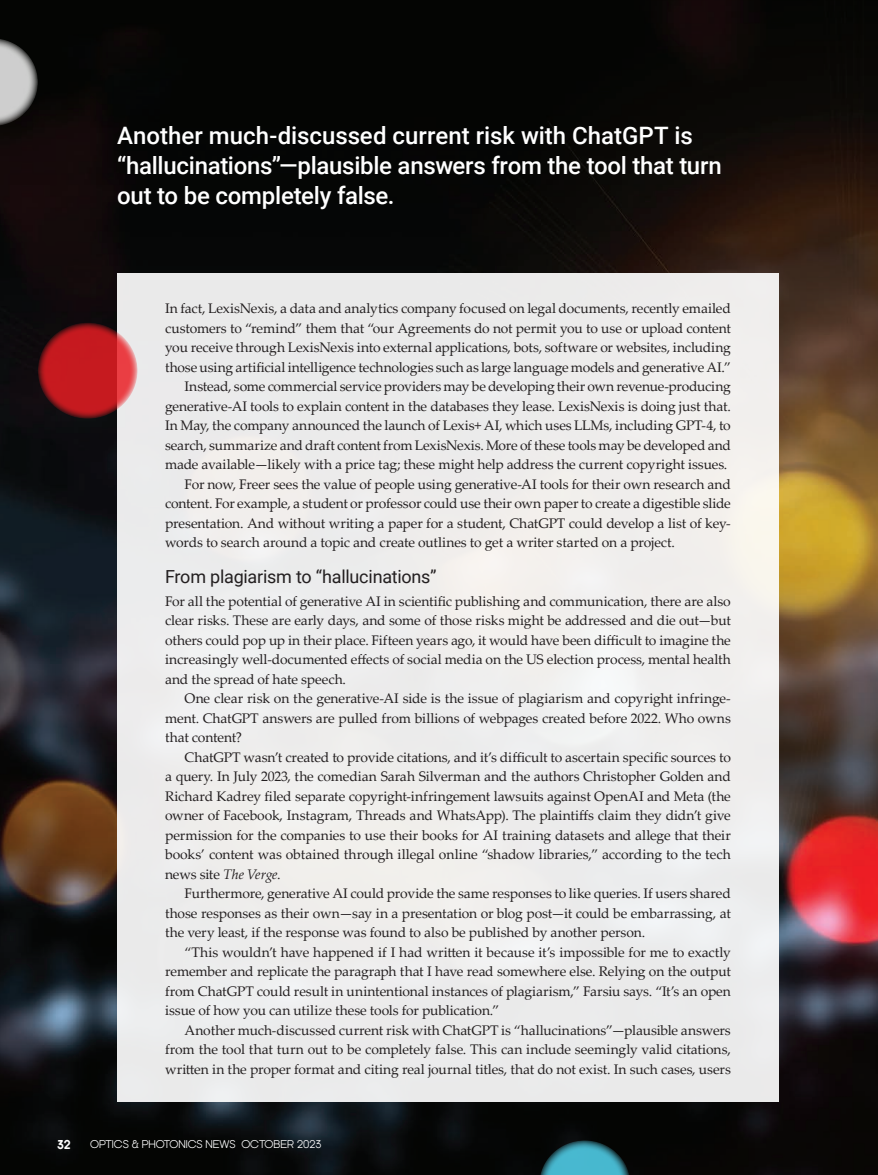
<style>
.page{position:relative;width:878px;height:1175px;background:#fff}
.page>*{position:absolute;margin:0;border:0;box-sizing:border-box;transform-origin:0 0}
._3-Pull_quote{font:500 24px/30px "Roboto";letter-spacing:-.01em;color:#fff}
._3-Subhead{font:18px "Roboto";letter-spacing:-.015em;color:#231f20}
._4-Body{font:13.8px/19.5px "Palatino Linotype";letter-spacing:-.01em;color:#231f20;text-align:justify}
._4-Body-1st_paragraph{font:13.8px/19.5px "Palatino Linotype";letter-spacing:-.01em;color:#231f20;text-align:justify}
.t1{font:700 12px "Kamerik 105";color:#fff}
.t2{font:10.5px "Kamerik 105";color:#fff}
.s1{font-style:italic}
</style>
<div class="page">
<img style="left:0;top:0;width:878px;height:1174px">
<div style="left:117px;top:273px;width:661px;height:828px;background:#ededec"></div>
<svg style="left:539px;top:1140px;width:91px;height:34px;background:#2d7381"></svg>
<svg style="left:0;top:38px;width:38px;height:88px;background:#858484"></svg>
<svg style="left:38px;top:322px;width:99px;height:96px;background:#be2126"></svg>
<p class="_3-Pull_quote" style="left:117px;top:120px;width:606px">Another much-discussed current risk with ChatGPT is “hallucinations”—plausible answers from the tool that turn out to be completely false.</p>
<p class="_4-Body" style="left:165px;top:298px;width:567px">In fact, LexisNexis, a data and analytics company focused on legal documents, recently emailed customers to “remind” them that “our Agreements do not permit you to use or upload content you receive through LexisNexis into external applications, bots, software or websites, including those using artificial intelligence technologies such as large language models and generative AI.”</p>
<p class="_4-Body" style="left:165px;top:376px;width:567px;text-indent:19px">Instead, some commercial service providers may be developing their own revenue-producing generative-AI tools to explain content in the databases they lease. LexisNexis is doing just that.<br>In May, the company announced the launch of Lexis+ AI, which uses LLMs, including GPT-4, to search, summarize and draft content from LexisNexis. More of these tools may be developed and made available—likely with a price tag; these might help address the current copyright issues.</p>
<p class="_4-Body" style="left:165px;top:474px;width:567px;text-indent:19px">For now, Freer sees the value of people using generative-AI tools for their own research and content. For example, a student or professor could use their own paper to create a digestible slide presentation. And without writing a paper for a student, ChatGPT could develop a list of key&shy;words to search around a topic and create outlines to get a writer started on a project.</p>
<p class="_3-Subhead" style="left:165px;top:564px;width:273px">From plagiarism to “hallucinations”</p>
<p class="_4-Body-1st_paragraph" style="left:165px;top:591px;width:567px">For all the potential of generative AI in scientific publishing and communication, there are also clear risks. These are early days, and some of those risks might be addressed and die out—but others could pop up in their place. Fifteen years ago, it would have been difficult to imagine the increasingly well-documented effects of social media on the US election process, mental health and the spread of hate speech.</p>
<p class="_4-Body" style="left:165px;top:688px;width:567px;text-indent:20px">One clear risk on the generative-AI side is the issue of plagiarism and copyright infringe&shy;ment. ChatGPT answers are pulled from billions of webpages created before 2022. Who owns that content?</p>
<p class="_4-Body" style="left:165px;top:746px;width:567px;text-indent:19px">ChatGPT wasn’t created to provide citations, and it’s difficult to ascertain specific sources to a query. In July 2023, the comedian Sarah Silverman and the authors Christopher Golden and Richard Kadrey filed separate copyright-infringement lawsuits against OpenAI and Meta (the owner of Facebook, Instagram, Threads and WhatsApp). The plaintiffs claim they didn’t give permission for the companies to use their books for AI training datasets and allege that their books’ content was obtained through illegal online “shadow libraries,” according to the tech news site <span class="s1">The Verge</span>.</p>
<p class="_4-Body" style="left:165px;top:883px;width:567px;text-indent:19px">Furthermore, generative AI could provide the same responses to like queries. If users shared those responses as their own—say in a presentation or blog post—it could be embarrassing, at the very least, if the response was found to also be published by another person.</p>
<p class="_4-Body" style="left:165px;top:941px;width:567px;text-indent:19px">“This wouldn’t have happened if I had written it because it’s impossible for me to exactly remember and replicate the paragraph that I have read somewhere else. Relying on the output from ChatGPT could result in unintentional instances of plagiarism,” Farsiu says. “It’s an open issue of how you can utilize these tools for publication.”</p>
<p class="_4-Body" style="left:165px;top:1019px;width:567px;text-indent:19px">Another much-discussed current risk with ChatGPT is “hallucinations”—plausible answers from the tool that turn out to be completely false. This can include seemingly valid citations, written in the proper format and citing real journal titles, that do not exist. In such cases, users</p>
<p class="t1" style="left:57px;top:1137px;width:15px">32</p>
<p class="t2" style="left:90px;top:1138px;width:233px">OPTICS &amp; PHOTONICS NEWS OCTOBER 2023</p>
</div>
